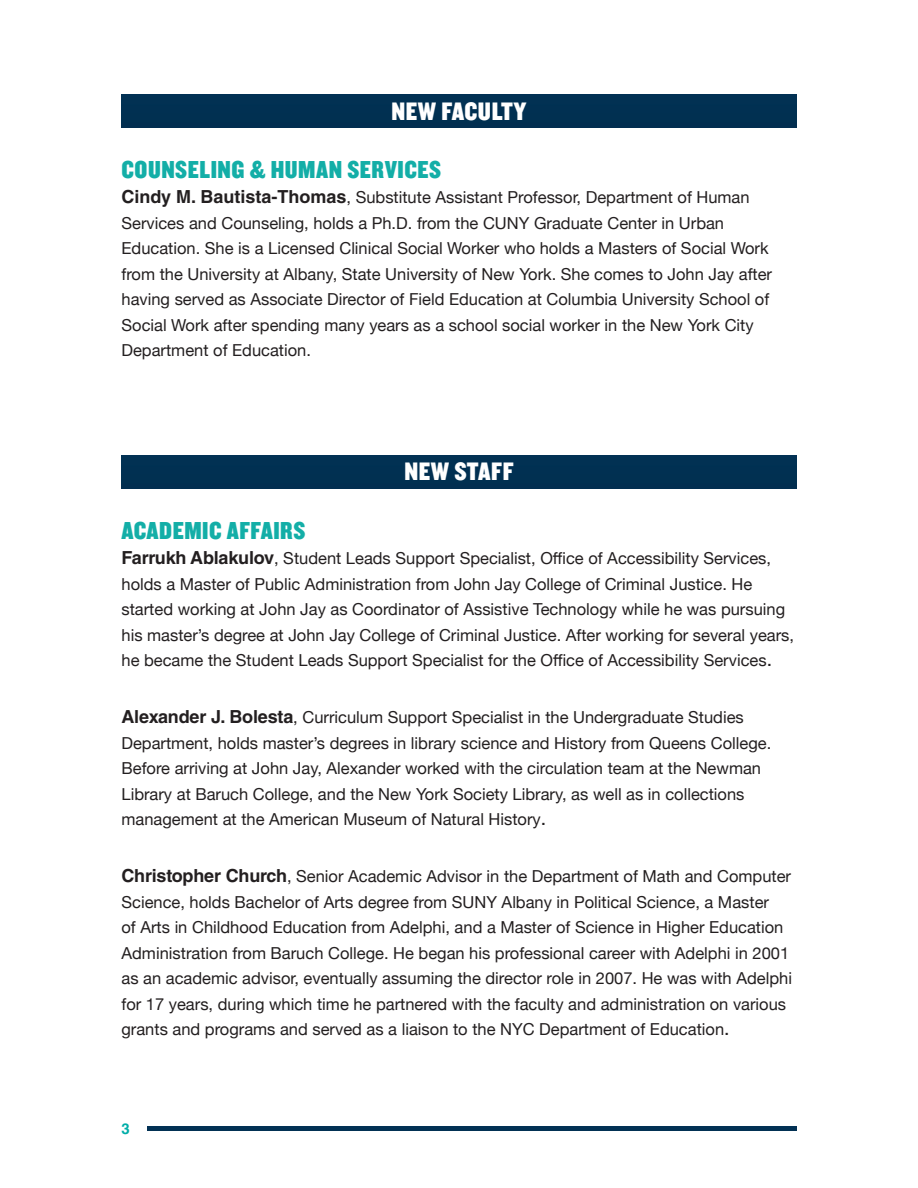
<style>
.page{position:relative;width:918px;height:1188px;background:#fff}
.page>*{position:absolute;margin:0;border:0;box-sizing:border-box;transform-origin:0 0}
.t1{font:26.25px "Knockout 70 Full Welterwt";letter-spacing:.02em;color:#fff}
.t2{font:25.5px "Knockout 70 Full Welterwt";letter-spacing:.02em;color:#13aea7}
.t3{font:16.5px/25.5px "Helvetica Neue";color:#231f20}
.t4{font:700 15px "Helvetica LT Std";color:#00ada8}
.s1{font-family:"Helvetica LT Std";font-weight:700;font-size:18px}
.s2{font-size:19.5px}
</style>
<div class="page">
<div style="left:122px;top:94px;width:674px;height:33px;background:#013052"></div>
<hr style="left:147px;top:1126px;width:649px;height:4px;background:#023154">
<div style="left:122px;top:455px;width:674px;height:33px;background:#013052"></div>
<p class="t1" style="left:391px;top:94px;width:137px">NEW FACULTY</p>
<p class="t2" style="left:122px;top:153px;width:321px">COUNSELING &amp; HUMAN SERVICES</p>
<p class="t3" style="left:122px;top:186px;width:652px"><span class="s1">Cindy M. Bautista-Thomas</span>, Substitute Assistant Professor, Department of Human Services and Counseling, holds a Ph.D. from the CUNY Graduate Center in Urban Education. She is a Licensed Clinical Social Worker who holds a Masters of Social Work from the University at Albany, State University of New York. She comes to John Jay after having served as Associate Director of Field Education at Columbia University School of Social Work after spending many years as a school social worker in the New York City Department of Education.</p>
<p class="t1" style="left:404px;top:455px;width:111px">NEW STAFF</p>
<p class="t2" style="left:122px;top:514px;width:185px">ACADEMIC AFFAIRS</p>
<p class="t3" style="left:121px;top:547px;width:674px"><span class="s1">Farrukh Ablakulov</span>, Student Leads Support Specialist, Office of Accessibility Services, holds a Master of Public Administration from John Jay College of Criminal Justice. He started working at John Jay as Coordinator of Assistive Technology while he was pursuing his master’s degree at John Jay College of Criminal Justice. After working for several years, he became the Student Leads Support Specialist for the Office of Accessibility Services<span class="s2">.</span></p>
<p class="t3" style="left:122px;top:706px;width:651px"><span class="s1">Alexander J. Bolesta</span>, Curriculum Support Specialist in the Undergraduate Studies Department, holds master’s degrees in library science and History from Queens College.<br>Before arriving at John Jay, Alexander worked with the circulation team at the Newman Library at Baruch College, and the New York Society Library, as well as in collections management at the American Museum of Natural History<span class="s2">.</span></p>
<p class="t3" style="left:122px;top:865px;width:672px"><span class="s1">Christopher Church</span>, Senior Academic Advisor in the Department of Math and Computer Science, holds Bachelor of Arts degree from SUNY Albany in Political Science, a Master<br>of Arts in Childhood Education from Adelphi, and a Master of Science in Higher Education Administration from Baruch College. He began his professional career with Adelphi in 2001 as an academic advisor, eventually assuming the director role in 2007. He was with Adelphi for 17 years, during which time he partnered with the faculty and administration on various grants and programs and served as a liaison to the NYC Department of Education<span class="s2">.</span></p>
<p class="t4" style="left:122px;top:1119px;width:10px">3</p>
</div>
